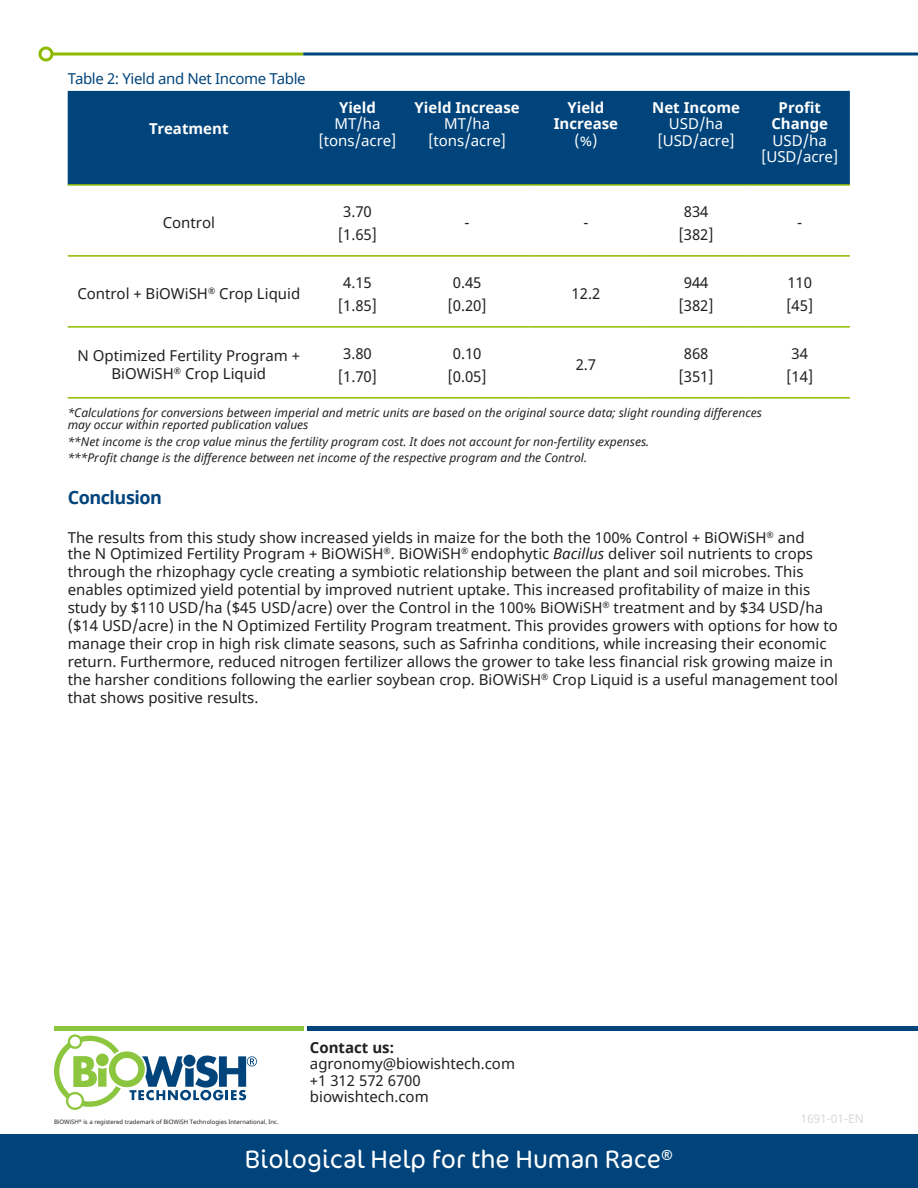
<style>
.page{position:relative;width:918px;height:1188px;background:#fff}
.page>*{position:absolute;margin:0;border:0;box-sizing:border-box;transform-origin:0 0}
.t1{font:300 25.5px "Cocon Pro";color:#fff}
.Paragraph_Heading{font:700 18px "Noto Sans";letter-spacing:-.025em;color:#00447b}
.t2{font:15px/18px "Noto Sans";color:#231f20}
.t3{font:15px "Noto Sans";color:#fff}
.t4{font:700 15px/16.5px "Noto Sans";color:#fff;text-align:center}
.t5{font:15px "Noto Sans";letter-spacing:-.025em;color:#00447b}
.t6{font:700 15px "Noto Sans";color:#231f20}
.t7{font:italic 12px/12px "Noto Sans";color:#231f20}
.t8{font:12px "Noto Sans";color:#dcd8d7}
.t9{font:6px "Noto Sans";color:#231f20}
.s1{font-style:italic}
</style>
<div class="page">
<div style="left:0;top:1134px;width:918px;height:54px;background:#00447b"></div>
<svg style="left:53px;top:52px;width:250px;height:4px"></svg>
<div style="left:38px;top:46px;width:15px;height:16px;border:3px solid #8dba00;border-radius:50%"></div>
<svg style="left:303px;top:52px;width:615px;height:4px;background:#3f729b"></svg>
<hr style="left:54px;top:1026px;width:249px;height:4px;background:#8bc63e">
<hr style="left:307px;top:1026px;width:611px;height:4px;background:#00447b">
<svg style="left:54px;top:1034px;width:203px;height:76px"></svg>
<div style="left:68px;top:91px;width:782px;height:93px;background:#00447b"></div>
<hr style="left:68px;top:184px;width:242px;height:2px;background:#8dba00">
<hr style="left:310px;top:184px;width:95px;height:2px;background:#8dba00">
<hr style="left:405px;top:184px;width:124px;height:2px;background:#8dba00">
<hr style="left:529px;top:184px;width:114px;height:2px;background:#8dba00">
<hr style="left:643px;top:184px;width:107px;height:2px;background:#8dba00">
<hr style="left:750px;top:184px;width:100px;height:2px;background:#8dba00">
<hr style="left:68px;top:255px;width:242px;height:2px;background:#8dba00">
<hr style="left:310px;top:255px;width:95px;height:2px;background:#8dba00">
<hr style="left:405px;top:255px;width:124px;height:2px;background:#8dba00">
<hr style="left:529px;top:255px;width:114px;height:2px;background:#8dba00">
<hr style="left:643px;top:255px;width:107px;height:2px;background:#8dba00">
<hr style="left:750px;top:255px;width:100px;height:2px;background:#8dba00">
<hr style="left:68px;top:326px;width:242px;height:2px;background:#8dba00">
<hr style="left:310px;top:326px;width:95px;height:2px;background:#8dba00">
<hr style="left:405px;top:326px;width:124px;height:2px;background:#8dba00">
<hr style="left:529px;top:326px;width:114px;height:2px;background:#8dba00">
<hr style="left:643px;top:326px;width:107px;height:2px;background:#8dba00">
<hr style="left:750px;top:326px;width:100px;height:2px;background:#8dba00">
<hr style="left:68px;top:397px;width:242px;height:2px;background:#8dba00">
<hr style="left:310px;top:397px;width:95px;height:2px;background:#8dba00">
<hr style="left:405px;top:397px;width:124px;height:2px;background:#8dba00">
<hr style="left:529px;top:397px;width:114px;height:2px;background:#8dba00">
<hr style="left:643px;top:397px;width:107px;height:2px;background:#8dba00">
<hr style="left:750px;top:397px;width:100px;height:2px;background:#8dba00">
<p class="t5" style="left:68px;top:68px;width:239px">Table 2: Yield and Net Income Table</p>
<p class="t4" style="left:149px;top:121px;width:81px">Treatment</p>
<p class="t4" style="left:339px;top:100px;width:38px">Yield</p>
<p class="t3" style="left:334px;top:114px;width:48px">MT/ha</p>
<p class="t3" style="left:318px;top:130px;width:80px">[tons/acre]</p>
<p class="t4" style="left:415px;top:100px;width:107px">Yield Increase</p>
<p class="t3" style="left:444px;top:114px;width:48px">MT/ha</p>
<p class="t3" style="left:428px;top:130px;width:80px">[tons/acre]</p>
<p class="t4" style="left:568px;top:100px;width:38px">Yield</p>
<p class="t4" style="left:554px;top:116px;width:66px">Increase</p>
<p class="t3" style="left:574px;top:130px;width:25px">(%)</p>
<p class="t4" style="left:652px;top:100px;width:89px">Net Income</p>
<p class="t3" style="left:669px;top:114px;width:56px">USD/ha</p>
<p class="t3" style="left:657px;top:130px;width:79px">[USD/acre]</p>
<p class="t4" style="left:771px;top:100px;width:58px">Profit<br>Change</p>
<p class="t3" style="left:773px;top:130px;width:56px">USD/ha</p>
<p class="t3" style="left:761px;top:147px;width:79px">[USD/acre]</p>
<p class="t2" style="left:163px;top:215px;width:54px">Control</p>
<p class="t2" style="left:343px;top:203px;width:30px">3.70</p>
<p class="t2" style="left:338px;top:226px;width:41px">[1.65]</p>
<p class="t2" style="left:465px;top:215px;width:7px">-</p>
<p class="t2" style="left:583px;top:215px;width:7px">-</p>
<p class="t2" style="left:684px;top:203px;width:26px">834</p>
<p class="t2" style="left:678px;top:226px;width:37px">[382]</p>
<p class="t2" style="left:797px;top:215px;width:7px">-</p>
<p class="t2" style="left:77px;top:285px;width:224px">Control + BiOWiSH<sup>®</sup> Crop Liquid</p>
<p class="t2" style="left:343px;top:274px;width:30px">4.15</p>
<p class="t2" style="left:338px;top:297px;width:41px">[1.85]</p>
<p class="t2" style="left:453px;top:274px;width:30px">0.45</p>
<p class="t2" style="left:447px;top:297px;width:41px">[0.20]</p>
<p class="t2" style="left:572px;top:285px;width:30px">12.2</p>
<p class="t2" style="left:684px;top:274px;width:26px">944</p>
<p class="t2" style="left:678px;top:297px;width:37px">[382]</p>
<p class="t2" style="left:787px;top:274px;width:26px">110</p>
<p class="t2" style="left:786px;top:297px;width:29px">[45]</p>
<p class="t2" style="left:78px;top:347px;width:224px;text-align:center">N Optimized Fertility Program +<br>BiOWiSH<sup>®</sup> Crop Liquid</p>
<p class="t2" style="left:343px;top:345px;width:30px">3.80</p>
<p class="t2" style="left:338px;top:368px;width:41px">[1.70]</p>
<p class="t2" style="left:453px;top:345px;width:30px">0.10</p>
<p class="t2" style="left:447px;top:368px;width:41px">[0.05]</p>
<p class="t2" style="left:576px;top:356px;width:22px">2.7</p>
<p class="t2" style="left:684px;top:345px;width:26px">868</p>
<p class="t2" style="left:678px;top:368px;width:37px">[351]</p>
<p class="t2" style="left:792px;top:345px;width:18px">34</p>
<p class="t2" style="left:786px;top:368px;width:29px">[14]</p>
<p class="t7" style="left:68px;top:407px;width:696px">*Calculations for conversions between imperial and metric units are based on the original source data; slight rounding differences may occur within reported publication values</p>
<p class="t7" style="left:68px;top:433px;width:583px;line-height:16.5px">**Net income is the crop value minus the fertility program cost. It does not account for non-fertility expenses. ***Profit change is the difference between net income of the respective program and the Control.</p>
<p class="Paragraph_Heading" style="left:68px;top:484px;width:96px">Conclusion</p>
<p class="t2" style="left:68px;top:529px;width:747px;line-height:16.5px">The results from this study show increased yields in maize for the both the 100% Control + BiOWiSH<sup>®</sup> and the N Optimized Fertility Program + BiOWiSH<sup>®</sup>. BiOWiSH<sup>®</sup> endophytic <span class="s1">Bacillus</span> deliver soil nutrients to crops</p>
<p class="t2" style="left:68px;top:563px;width:772px">through the rhizophagy cycle creating a symbiotic relationship between the plant and soil microbes. This enables optimized yield potential by improved nutrient uptake. This increased profitability of maize in this study by $110 USD/ha ($45 USD/acre) over the Control in the 100% BiOWiSH<sup>®</sup> treatment and by $34 USD/ha ($14 USD/acre) in the N Optimized Fertility Program treatment. This provides growers with options for how to manage their crop in high risk climate seasons, such as Safrinha conditions, while increasing their economic return. Furthermore, reduced nitrogen fertilizer allows the grower to take less financial risk growing maize in the harsher conditions following the earlier soybean crop. BiOWiSH<sup>®</sup> Crop Liquid is a useful management tool that shows positive results.</p>
<p class="t9" style="left:54px;top:1118px;width:226px">BiOWiSH<sup>®</sup> is a registered trademark of BiOWiSH Technologies International, Inc.</p>
<p class="t6" style="left:310px;top:1037px;width:86px">Contact us:</p>
<p class="t2" style="left:310px;top:1055px;width:207px">agronomy@biowishtech.com</p>
<p class="t2" style="left:310px;top:1072px;width:112px">+1 312 572 6700</p>
<p class="t2" style="left:310px;top:1088px;width:120px">biowishtech.com</p>
<p class="t1" style="left:245px;top:1143px;width:430px">Biological Help for the Human Race<sup>®</sup></p>
<p class="t8" style="left:800px;top:1110px;width:65px">1691-01-EN</p>
</div>
